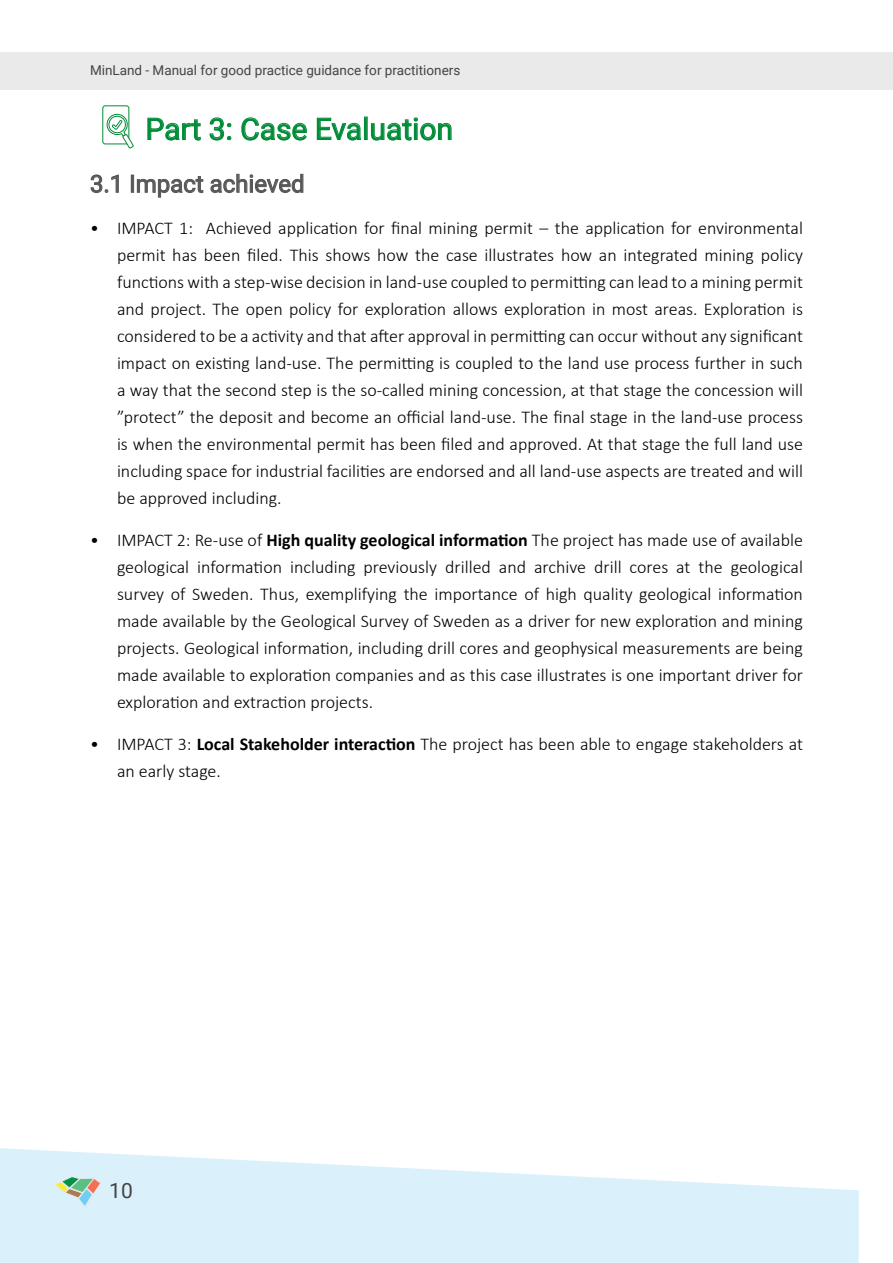
<style>
.page{position:relative;width:893px;height:1263px;background:#fff}
.page>*{position:absolute;margin:0;border:0;box-sizing:border-box;transform-origin:0 0}
.t1{font:30px "Roboto";color:#008c37}
.t2{font:24px "Roboto";color:#575757}
.t3{font:21px "Roboto";color:#444}
.t4{font:300 18px/27px "Calibri";color:#000;text-align:justify}
.t5{font:13.5px "Roboto";color:#444}
.s1{font-weight:700}
</style>
<div class="page">
<svg style="left:0;top:1148px;width:859px;height:115px;fill:#daf0fa"></svg>
<svg style="left:54px;top:1176px;width:48px;height:32px;background:#bdd6cb"></svg>
<div style="left:0;top:53px;width:893px;height:37px;background:#eaeaea"></div>
<svg style="left:147px;top:117px;width:54px;height:24px"></svg>
<svg style="left:209px;top:117px;width:23px;height:24px"></svg>
<svg style="left:241px;top:117px;width:66px;height:24px"></svg>
<svg style="left:316px;top:117px;width:45px;height:24px"></svg>
<div style="left:364px;top:117px;width:4px;height:23px;border:1px solid #008c37"></div>
<svg style="left:371px;top:117px;width:81px;height:24px"></svg>
<svg style="left:90px;top:174px;width:29px;height:19px"></svg>
<div style="left:131px;top:175px;width:3px;height:18px;border:1px solid #575757"></div>
<svg style="left:136px;top:176px;width:68px;height:22px"></svg>
<svg style="left:210px;top:173px;width:94px;height:20px"></svg>
<div style="left:102px;top:106px;width:27px;height:38px;border:1px solid #008d36;border-radius:2px"></div>
<svg style="left:106px;top:113px;width:28px;height:36px"></svg>
<p class="t5" style="left:90px;top:61px;width:372px">MinLand - Manual for good practice guidance for practitioners</p>
<h1 class="t1" style="left:146px;top:108px;width:309px">Part 3: Case Evaluation</h1>
<h2 class="t2" style="left:90px;top:167px;width:216px">3.1 Impact achieved</h2>
<p class="t4" style="left:117px;top:215px;width:687px;text-indent:-27px">• IMPACT 1: Achieved application for final mining permit – the application for environmental permit has been filed. This shows how the case illustrates how an integrated mining policy functions with a step-wise decision in land-use coupled to permitting can lead to a mining permit and project. The open policy for exploration allows exploration in most areas. Exploration is considered to be a activity and that after approval in permitting can occur without any significant impact on existing land-use. The permitting is coupled to the land use process further in such a way that the second step is the so-called mining concession, at that stage the concession will ”protect” the deposit and become an official land-use. The final stage in the land-use process is when the environmental permit has been filed and approved. At that stage the full land use including space for industrial facilities are endorsed and all land-use aspects are treated and will be approved including.</p>
<p class="t4" style="left:117px;top:527px;width:687px;text-indent:-27px">• IMPACT 2: Re-use of <span class="s1">High quality geological information</span> The project has made use of available geological information including previously drilled and archive drill cores at the geological survey of Sweden. Thus, exemplifying the importance of high quality geological information made available by the Geological Survey of Sweden as a driver for new exploration and mining projects. Geological information, including drill cores and geophysical measurements are being made available to exploration companies and as this case illustrates is one important driver for exploration and extraction projects.</p>
<p class="t4" style="left:117px;top:731px;width:687px;text-indent:-27px">• IMPACT 3: <span class="s1">Local Stakeholder interaction</span> The project has been able to engage stakeholders at an early stage.</p>
<p class="t3" style="left:109px;top:1176px;width:25px">10</p>
</div>
